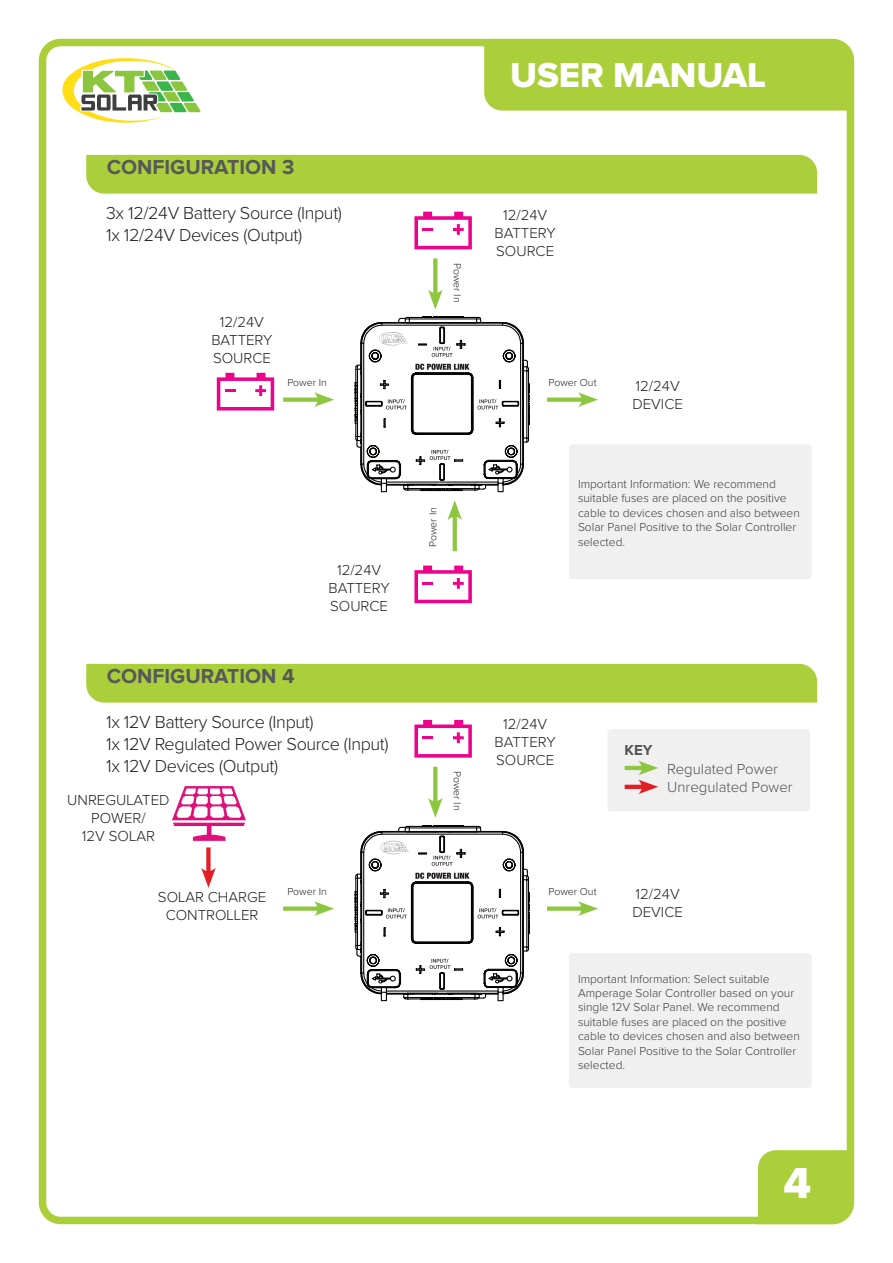
<style>
.page{position:relative;width:893px;height:1263px;background:#fff}
.page>*{position:absolute;margin:0;border:0;box-sizing:border-box;transform-origin:0 0}
.t1{font:45px "Proxima Nova Extrabld";color:#fff}
.t2{font:36px "Proxima Nova Extrabld";color:#fff}
.t3{font:700 21px "Proxima Nova";color:#57585a}
.t4{font:300 18px/21.6px "Proxima Nova";letter-spacing:-.02em;color:#231f20}
.t5{font:300 15px/18px "Proxima Nova";color:#231f20;text-align:center}
.t6{font:300 15px/18px "Proxima Nova";color:#535355}
.t7{font:700 15px "Proxima Nova";color:#535355}
.t8{font:300 12px/14.4px "Proxima Nova";color:#3e3e3f}
.t9{font:300 10.5px "Proxima Nova";color:#231f20}
</style>
<div class="page">
<div style="left:39px;top:39px;width:815px;height:1185px;border:8px solid #abcf3a;border-radius:18px"></div>
<div style="left:758px;top:1150px;width:92px;height:74px;background:#abcf3a"></div>
<div style="left:484px;top:43px;width:366px;height:68px;background:#abcf3a"></div>
<svg style="left:62px;top:58px;width:138px;height:65px"></svg>
<div style="left:86px;top:155px;width:731px;height:39px;background:#abcf3a"></div>
<div style="left:86px;top:664px;width:731px;height:39px;background:#abcf3a"></div>
<svg style="left:217px;top:373px;width:57px;height:37px"></svg>
<svg style="left:414px;top:720px;width:58px;height:38px"></svg>
<svg style="left:414px;top:212px;width:58px;height:37px"></svg>
<svg style="left:414px;top:566px;width:58px;height:37px"></svg>
<div style="left:283px;top:397px;width:39px;height:5px;background:#8dc63f"></div>
<svg style="left:314px;top:392px;width:20px;height:15px"></svg>
<div style="left:283px;top:906px;width:39px;height:5px;background:#8dc63f"></div>
<svg style="left:314px;top:901px;width:20px;height:15px"></svg>
<svg style="left:433px;top:767px;width:4px;height:31px"></svg>
<svg style="left:428px;top:798px;width:15px;height:20px"></svg>
<svg style="left:433px;top:258px;width:4px;height:31px"></svg>
<svg style="left:428px;top:289px;width:15px;height:20px"></svg>
<svg style="left:453px;top:520px;width:4px;height:31px"></svg>
<svg style="left:447px;top:500px;width:15px;height:20px"></svg>
<div style="left:547px;top:397px;width:39px;height:5px;background:#8dc63f"></div>
<svg style="left:578px;top:392px;width:20px;height:15px"></svg>
<div style="left:547px;top:906px;width:39px;height:5px;background:#8dc63f"></div>
<svg style="left:578px;top:901px;width:20px;height:15px"></svg>
<div style="left:569px;top:444px;width:243px;height:135px;background:#f0f0f0;border-radius:4px"></div>
<div style="left:569px;top:953px;width:243px;height:135px;background:#f0f0f0;border-radius:4px"></div>
<div style="left:607px;top:729px;width:203px;height:82px;background:#f0f0f0;border-radius:4px"></div>
<div style="left:206px;top:847px;width:5px;height:28px;background:#e21f25"></div>
<svg style="left:201px;top:868px;width:15px;height:20px"></svg>
<svg style="left:172px;top:786px;width:74px;height:55px"></svg>
<hr style="left:625px;top:766px;width:21px;height:4px;background:#8dc63f">
<hr style="left:625px;top:785px;width:21px;height:4px;background:#e21f25">
<svg style="left:638px;top:761px;width:20px;height:33px"></svg>
<svg style="left:354px;top:316px;width:176px;height:177px"></svg>
<svg style="left:354px;top:825px;width:176px;height:177px"></svg>
<h3 class="t3" style="left:107px;top:158px;width:189px">CONFIGURATION 3</h3>
<h3 class="t4" style="left:106px;top:203px;width:237px">3x 12/24V Battery Source (Input)<br>1x 12/24V Devices (Output)</h3>
<p class="t5" style="left:211px;top:313px;width:63px">12/24V<br>BATTERY<br>SOURCE</p>
<p class="t9" style="left:287px;top:378px;width:41px">Power In</p>
<p class="t5" style="left:328px;top:562px;width:63px">12/24V<br>BATTERY<br>SOURCE</p>
<h3 class="t3" style="left:107px;top:667px;width:189px">CONFIGURATION 4</h3>
<h3 class="t4" style="left:106px;top:712px;width:284px">1x 12V Battery Source (Input)<br>1x 12V Regulated Power Source (Input)<br>1x 12V Devices (Output)</h3>
<p class="t5" style="left:67px;top:791px;width:104px">UNREGULATED<br>POWER/<br>12V SOLAR</p>
<p class="t5" style="left:158px;top:888px;width:110px">SOLAR CHARGE<br>CONTROLLER</p>
<p class="t9" style="left:287px;top:887px;width:41px">Power In</p>
<h2 class="t2" style="left:510px;top:58px;width:257px">USER MANUAL</h2>
<p class="t9" style="left:462px;top:263px;width:41px;rotate:90deg">Power In</p>
<p class="t9" style="left:428px;top:547px;width:41px;rotate:-90deg">Power In</p>
<p class="t5" style="left:495px;top:207px;width:63px">12/24V<br>BATTERY<br>SOURCE</p>
<p class="t9" style="left:549px;top:378px;width:49px">Power Out</p>
<p class="t5" style="left:632px;top:378px;width:52px;text-align:left">12/24V<br>DEVICE</p>
<p class="t8" style="left:578px;top:477px;width:223px">Important Information: We recommend suitable fuses are placed on the positive cable to devices chosen and also between Solar Panel Positive to the Solar Controller selected.</p>
<p class="t9" style="left:462px;top:771px;width:41px;rotate:90deg">Power In</p>
<p class="t5" style="left:495px;top:715px;width:63px">12/24V<br>BATTERY<br>SOURCE</p>
<p class="t7" style="left:625px;top:743px;width:29px">KEY</p>
<p class="t6" style="left:667px;top:761px;width:127px">Regulated Power<br>Unregulated Power</p>
<p class="t9" style="left:549px;top:887px;width:49px">Power Out</p>
<p class="t5" style="left:632px;top:885px;width:52px;text-align:left">12/24V<br>DEVICE</p>
<p class="t8" style="left:578px;top:972px;width:223px">Important Information: Select suitable Amperage Solar Controller based on your single 12V Solar Panel. We recommend suitable fuses are placed on the positive cable to devices chosen and also between Solar Panel Positive to the Solar Controller selected.</p>
<h1 class="t1" style="left:783px;top:1163px;width:29px">4</h1>
</div>
